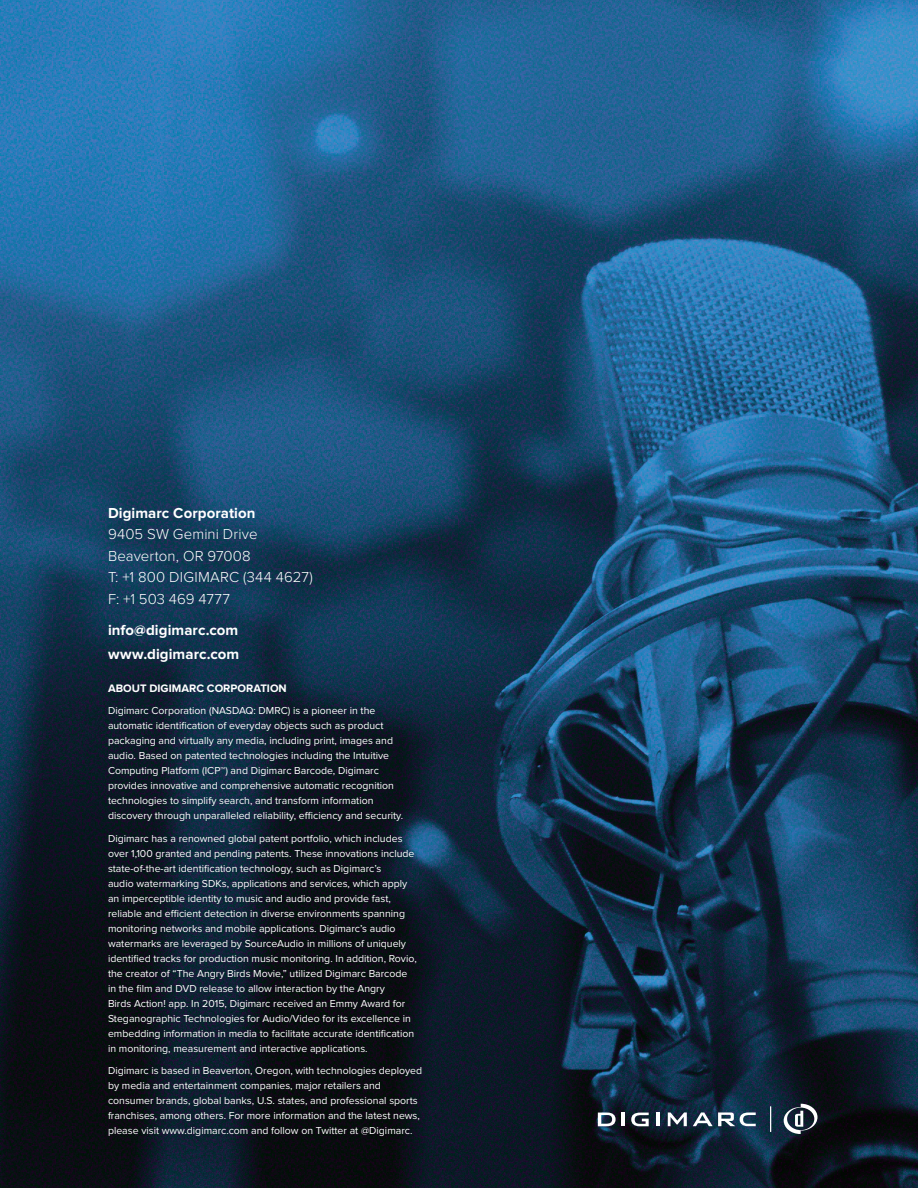
<style>
.page{position:relative;width:918px;height:1188px;background:#fff}
.page>*{position:absolute;margin:0;border:0;box-sizing:border-box;transform-origin:0 0}
.Page_Header_Bold{font:300 15px "Proxima Nova";letter-spacing:.01em;color:#fff}
.Page_Header_Bold-2{font:700 15px "Proxima Nova";letter-spacing:.005em;color:#fff}
.Subsubsection_head{font:700 11.25px "Proxima Nova";color:#fff}
.Contact{font:10.5px/15px "Proxima Nova";color:#fff}
</style>
<div class="page">
<img style="left:0;top:0;width:918px;height:1188px">
<svg style="left:784px;top:1104px;width:34px;height:30px"></svg>
<svg style="left:770px;top:1106px;width:1px;height:26px"></svg>
<svg style="left:693px;top:1112px;width:63px;height:14px"></svg>
<svg style="left:668px;top:1112px;width:19px;height:14px"></svg>
<hr style="left:656px;top:1113px;width:4px;height:13px;background:#fff">
<svg style="left:631px;top:1113px;width:18px;height:13px"></svg>
<hr style="left:621px;top:1113px;width:4px;height:13px;background:#fff">
<svg style="left:598px;top:1113px;width:18px;height:13px"></svg>
<p class="Page_Header_Bold-2" style="left:108px;top:504px;width:149px">Digimarc Corporation</p>
<p class="Page_Header_Bold" style="left:108px;top:526px;width:151px">9405 SW Gemini Drive</p>
<p class="Page_Header_Bold" style="left:108px;top:547px;width:144px">Beaverton, OR 97008</p>
<p class="Page_Header_Bold" style="left:108px;top:569px;width:206px">T: +1 800 DIGIMARC (344 4627)</p>
<p class="Page_Header_Bold" style="left:108px;top:590px;width:124px">F: +1 503 469 4777</p>
<p class="Page_Header_Bold-2" style="left:108px;top:622px;width:132px">info@digimarc.com</p>
<p class="Page_Header_Bold-2" style="left:108px;top:645px;width:133px">www.digimarc.com</p>
<p class="Subsubsection_head" style="left:108px;top:682px;width:180px">ABOUT DIGIMARC CORPORATION</p>
<p class="Contact" style="left:108px;top:703px;width:297px">Digimarc Corporation (NASDAQ: DMRC) is a pioneer in the automatic identification of everyday objects such as product packaging and virtually any media, including print, images and audio. Based on patented technologies including the Intuitive Computing Platform (ICP™) and Digimarc Barcode, Digimarc provides innovative and comprehensive automatic recognition technologies to simplify search, and transform information discovery through unparalleled reliability, efficiency and security.</p>
<p class="Contact" style="left:108px;top:831px;width:310px">Digimarc has a renowned global patent portfolio, which includes over 1,100 granted and pending patents. These innovations include state-of-the-art identification technology, such as Digimarc’s<br>audio watermarking SDKs, applications and services, which apply an imperceptible identity to music and audio and provide fast, reliable and efficient detection in diverse environments spanning monitoring networks and mobile applications. Digimarc’s audio watermarks are leveraged by SourceAudio in millions of uniquely identified tracks for production music monitoring. In addition, Rovio, the creator of “The Angry Birds Movie,” utilized Digimarc Barcode in the film and DVD release to allow interaction by the Angry<br>Birds Action! app. In 2015, Digimarc received an Emmy Award for Steganographic Technologies for Audio/Video for its excellence in embedding information in media to facilitate accurate identification in monitoring, measurement and interactive applications.</p>
<p class="Contact" style="left:108px;top:1063px;width:316px">Digimarc is based in Beaverton, Oregon, with technologies deployed by media and entertainment companies, major retailers and consumer brands, global banks, U.S. states, and professional sports franchises, among others. For more information and the latest news, please visit www.digimarc.com and follow on Twitter at @Digimarc.</p>
</div>
